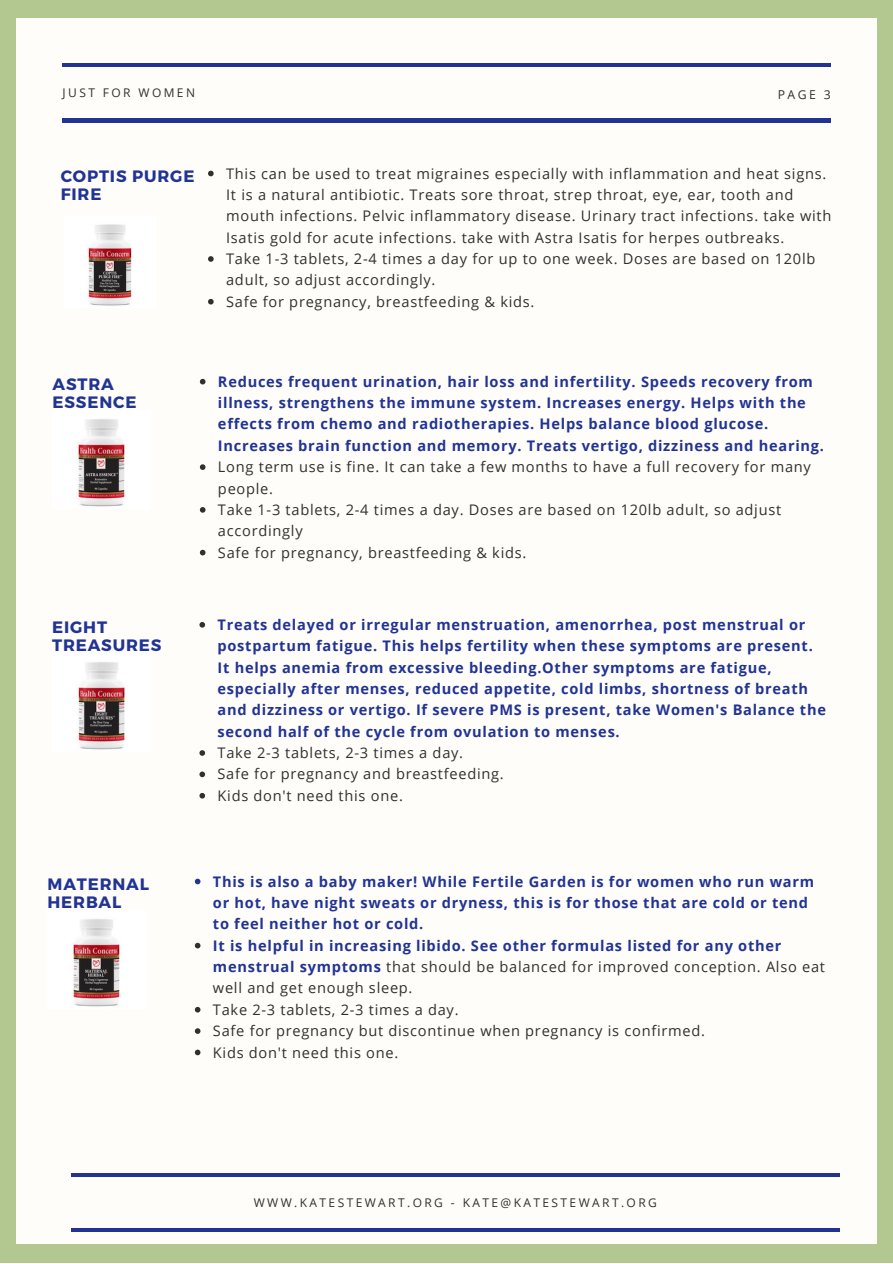
<style>
.page{position:relative;width:893px;height:1264px;background:#fff}
.page>*{position:absolute;margin:0;border:0;box-sizing:border-box;transform-origin:0 0}
.t1{font:700 16.5px/18px "Montserrat";letter-spacing:.05em;color:#213494}
.t2{font:700 14.55px/21.3px "Open Sans";letter-spacing:.05em;color:#213494}
.t3{font:14.55px/21.3px "Open Sans";letter-spacing:.05em;color:#303030}
.t4{font:12.15px "Open Sans";color:#303030}
.t5{font:12px "Open Sans";letter-spacing:.2em;color:#303030}
.s1{font-weight:400;color:#303030}
</style>
<div class="page">
<div style="left:0;top:0;width:892px;height:1262px;background:#b2c890"></div>
<div style="left:17px;top:18px;width:859px;height:1226px;background:#fffdfa"></div>
<hr style="left:63px;top:119px;width:767px;height:3px;background:#213494">
<hr style="left:63px;top:63px;width:767px;height:4px;background:#213494">
<hr style="left:71px;top:1228px;width:768px;height:3px;background:#213494">
<hr style="left:71px;top:1173px;width:768px;height:3px;background:#213494">
<img style="left:78px;top:419px;width:47px;height:88px">
<svg style="left:200px;top:379px;width:5px;height:5px"></svg>
<svg style="left:200px;top:464px;width:5px;height:6px"></svg>
<svg style="left:200px;top:507px;width:5px;height:5px"></svg>
<svg style="left:200px;top:550px;width:5px;height:5px"></svg>
<img style="left:78px;top:662px;width:47px;height:88px">
<svg style="left:199px;top:622px;width:6px;height:5px"></svg>
<svg style="left:199px;top:750px;width:6px;height:5px"></svg>
<svg style="left:199px;top:771px;width:6px;height:6px"></svg>
<svg style="left:199px;top:793px;width:6px;height:5px"></svg>
<img style="left:73px;top:919px;width:47px;height:88px">
<svg style="left:195px;top:878px;width:5px;height:6px"></svg>
<svg style="left:195px;top:942px;width:5px;height:6px"></svg>
<svg style="left:195px;top:1006px;width:5px;height:6px"></svg>
<svg style="left:195px;top:1028px;width:5px;height:5px"></svg>
<svg style="left:195px;top:1049px;width:5px;height:6px"></svg>
<img style="left:88px;top:224px;width:44px;height:82px">
<svg style="left:208px;top:171px;width:6px;height:5px"></svg>
<svg style="left:208px;top:256px;width:6px;height:6px"></svg>
<svg style="left:208px;top:299px;width:6px;height:5px"></svg>
<p class="t5" style="left:63px;top:84px;width:134px">JUST FOR WOMEN</p>
<p class="t4" style="left:777px;top:86px;width:55px">PAGE 3</p>
<p class="t1" style="left:61px;top:166px;width:135px">COPTIS PURGE<br>FIRE</p>
<p class="t3" style="left:226px;top:162px;width:606px">This can be used to treat migraines especially with inflammation and heat signs.<br>It is a natural antibiotic. Treats sore throat, strep throat, eye, ear, tooth and mouth infections. Pelvic inflammatory disease. Urinary tract infections. take with Isatis gold for acute infections. take with Astra Isatis for herpes outbreaks.<br>Take 1-3 tablets, 2-4 times a day for up to one week. Doses are based on 120lb adult, so adjust accordingly.<br>Safe for pregnancy, breastfeeding &amp; kids.</p>
<p class="t1" style="left:53px;top:374px;width:85px">ASTRA<br>ESSENCE</p>
<p class="t1" style="left:52px;top:617px;width:111px">EIGHT<br>TREASURES</p>
<p class="t2" style="left:218px;top:370px;width:607px">Reduces frequent urination, hair loss and infertility. Speeds recovery from illness, strengthens the immune system. Increases energy. Helps with the effects from chemo and radiotherapies. Helps balance blood glucose.<br>Increases brain function and memory. Treats vertigo, dizziness and hearing.</p>
<p class="t3" style="left:218px;top:456px;width:594px">Long term use is fine. It can take a few months to have a full recovery for many people.<br>Take 1-3 tablets, 2-4 times a day. Doses are based on 120lb adult, so adjust accordingly<br>Safe for pregnancy, breastfeeding &amp; kids.</p>
<p class="t2" style="left:217px;top:613px;width:610px">Treats delayed or irregular menstruation, amenorrhea, post menstrual or postpartum fatigue. This helps fertility when these symptoms are present.<br>It helps anemia from excessive bleeding.Other symptoms are fatigue, especially after menses, reduced appetite, cold limbs, shortness of breath and dizziness or vertigo. If severe PMS is present, take Women's Balance the second half of the cycle from ovulation to menses.</p>
<p class="t3" style="left:217px;top:741px;width:288px">Take 2-3 tablets, 2-3 times a day.<br>Safe for pregnancy and breastfeeding.<br>Kids don't need this one.</p>
<p class="t1" style="left:48px;top:873px;width:103px">MATERNAL<br>HERBAL</p>
<p class="t2" style="left:213px;top:870px;width:613px">This is also a baby maker! While Fertile Garden is for women who run warm or hot, have night sweats or dryness, this is for those that are cold or tend to feel neither hot or cold.<br>It is helpful in increasing libido. See other formulas listed for any other menstrual symptoms <span class="s1">that should be balanced for improved conception. Also eat well and get enough sleep.<br>Take 2-3 tablets, 2-3 times a day.<br>Safe for pregnancy but discontinue when pregnancy is confirmed.<br>Kids don't need this one.</span></p>
<p class="t5" style="left:254px;top:1194px;width:404px">WWW.KATESTEWART.ORG - KATE@KATESTEWART.ORG</p>
</div>
